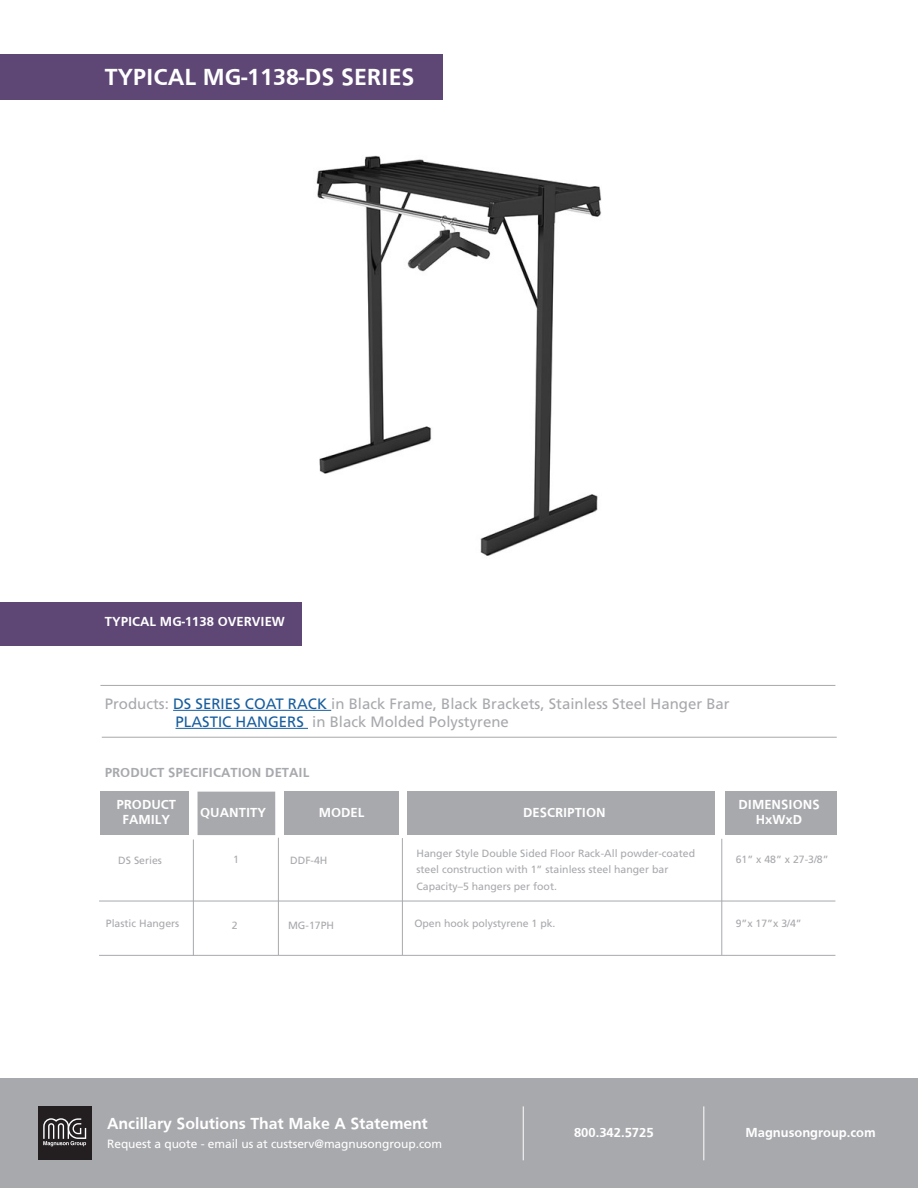
<style>
.page{position:relative;width:918px;height:1188px;background:#fff}
.page>*{position:absolute;margin:0;border:0;box-sizing:border-box;transform-origin:0 0}
.t1{font:700 24px "Frutiger";color:#fff}
.t2{font:700 16.5px "Frutiger";color:#fff}
.t3{font:15px "Frutiger";color:#a8a9ad}
.t4{font:700 13.5px/15px "Frutiger";color:#fff;text-align:center}
.t5{font:700 13.5px "Frutiger";color:#a8a9ad}
.t6{font:12px "Frutiger";letter-spacing:-.005em;color:#fff}
.t7{font:10.5px/16.5px "Frutiger";color:#a8a9ad}
.s1{color:#175d9e}
</style>
<div class="page">
<div style="left:0;top:54px;width:443px;height:45px;background:#5e4775"></div>
<div style="left:0;top:1079px;width:918px;height:109px;background:#a8a9ad"></div>
<div style="left:38px;top:1106px;width:54px;height:54px;background:#231f20"></div>
<svg style="left:43px;top:1118px;width:43px;height:28px"></svg>
<hr style="left:523px;top:1106px;width:1px;height:54px;background:#fff">
<hr style="left:703px;top:1106px;width:1px;height:54px;background:#fff">
<div style="left:0;top:602px;width:301px;height:43px;background:#5e4775"></div>
<div style="left:100px;top:792px;width:89px;height:43px;background:#a8a9ad"></div>
<div style="left:285px;top:792px;width:114px;height:43px;background:#a8a9ad"></div>
<div style="left:407px;top:792px;width:308px;height:43px;background:#a8a9ad"></div>
<div style="left:725px;top:792px;width:112px;height:43px;background:#a8a9ad"></div>
<div style="left:198px;top:792px;width:77px;height:43px;background:#a8a9ad"></div>
<hr style="left:173px;top:710px;width:158px;height:1px;background:#175d9e">
<hr style="left:176px;top:728px;width:132px;height:1px;background:#175d9e">
<hr style="left:102px;top:737px;width:735px;height:1px;background:#a8a9ad">
<hr style="left:100px;top:685px;width:735px;height:1px;background:#a8a9ad">
<hr style="left:99px;top:901px;width:736px;height:1px;background:#a8a9ad">
<hr style="left:193px;top:840px;width:1px;height:116px;background:#a8a9ad">
<hr style="left:278px;top:838px;width:1px;height:117px;background:#a8a9ad">
<hr style="left:402px;top:838px;width:1px;height:117px;background:#a8a9ad">
<hr style="left:721px;top:839px;width:1px;height:116px;background:#a8a9ad">
<img style="left:316px;top:155px;width:286px;height:401px">
<hr style="left:99px;top:955px;width:736px;height:1px;background:#a8a9ad">
<p class="t1" style="left:105px;top:63px;width:311px">TYPICAL MG-1138-DS SERIES</p>
<p class="t4" style="left:105px;top:614px;width:182px">TYPICAL MG-1138 OVERVIEW</p>
<p class="t3" style="left:105px;top:695px;width:626px">Products: <span class="s1">DS SERIES COAT RACK</span> in Black Frame, Black Brackets, Stainless Steel Hanger Bar</p>
<p class="t3" style="left:176px;top:713px;width:335px"><span class="s1">PLASTIC HANGERS</span> in Black Molded Polystyrene</p>
<p class="t5" style="left:105px;top:764px;width:206px">PRODUCT SPECIFICATION DETAIL</p>
<p class="t4" style="left:116px;top:796px;width:61px">PRODUCT<br>FAMILY</p>
<p class="t4" style="left:200px;top:804px;width:67px">QUANTITY</p>
<p class="t4" style="left:319px;top:804px;width:47px">MODEL</p>
<p class="t4" style="left:523px;top:804px;width:84px">DESCRIPTION</p>
<p class="t4" style="left:738px;top:796px;width:83px">DIMENSIONS</p>
<p class="t4" style="left:756px;top:811px;width:48px">HxWxD</p>
<p class="t7" style="left:416px;top:845px;width:280px">Hanger Style Double Sided Floor Rack-All powder-coated steel construction with 1” stainless steel hanger bar<br>Capacity–5 hangers per foot.</p>
<p class="t7" style="left:118px;top:852px;width:45px">DS Series</p>
<p class="t7" style="left:233px;top:851px;width:7px">1</p>
<p class="t7" style="left:290px;top:852px;width:39px">DDF-4H</p>
<p class="t7" style="left:736px;top:851px;width:94px">61” x 48” x 27-3/8”</p>
<p class="t7" style="left:106px;top:915px;width:75px">Plastic Hangers</p>
<p class="t7" style="left:232px;top:917px;width:7px">2</p>
<p class="t7" style="left:288px;top:917px;width:48px">MG-17PH</p>
<p class="t7" style="left:414px;top:915px;width:143px">Open hook polystyrene 1 pk.</p>
<p class="t7" style="left:736px;top:915px;width:67px">9”x 17”x 3/4”</p>
<p class="t2" style="left:107px;top:1114px;width:322px">Ancillary Solutions That Make A Statement</p>
<p class="t6" style="left:107px;top:1137px;width:337px">Request a quote - email us at custserv@magnusongroup.com</p>
<p class="t4" style="left:574px;top:1125px;width:81px">800.342.5725</p>
<p class="t4" style="left:745px;top:1125px;width:132px">Magnusongroup.com</p>
</div>
